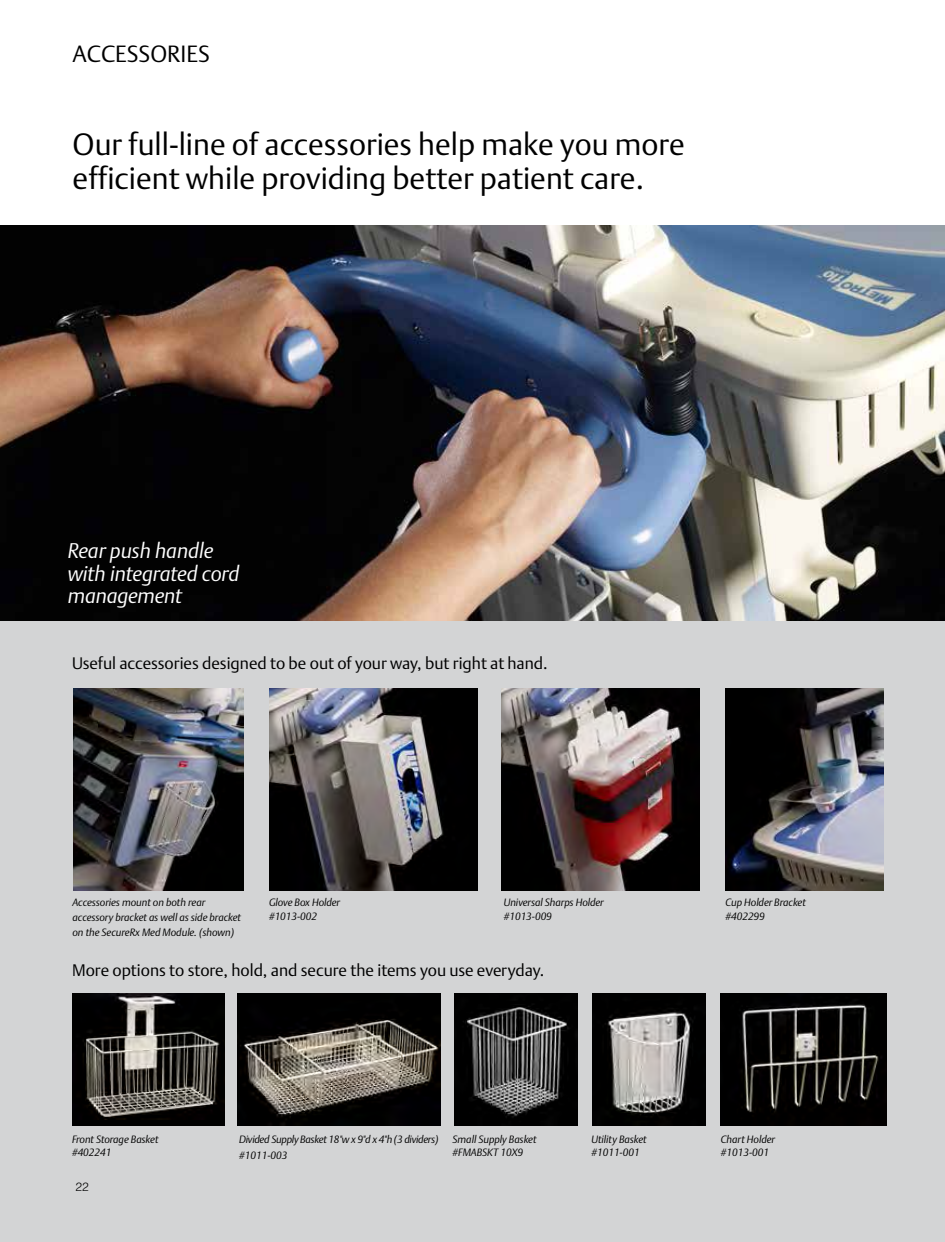
<style>
.page{position:relative;width:945px;height:1242px;background:#fff}
.page>*{position:absolute;margin:0;border:0;box-sizing:border-box;transform-origin:0 0}
.t1{font:300 30.45px/33.9px "DTL Argo T";color:#000}
.t2{font:300 23.25px "DTL Argo T";color:#000}
.t3{font:italic 300 21px/22.5px "DTL Argo T";letter-spacing:-.005em;color:#fff}
.t4{font:300 16.5px "DTL Argo T";color:#000}
.t5{font:300 12px "Helvetica";color:#000}
.t6{font:italic 300 10.5px/13.5px "DTL Argo T";letter-spacing:-.005em;color:#000}
</style>
<div class="page">
<div style="left:0;top:621px;width:945px;height:621px;background:#d3d4d5"></div>
<img style="left:0;top:225px;width:944px;height:396px">
<hr style="left:944px;top:225px;width:1px;height:396px;background:#d2ebe4">
<img style="left:726px;top:689px;width:157px;height:202px">
<img style="left:74px;top:689px;width:170px;height:202px">
<img style="left:269px;top:689px;width:208px;height:202px">
<img style="left:502px;top:689px;width:198px;height:202px">
<img style="left:592px;top:993px;width:114px;height:132px">
<img style="left:721px;top:993px;width:165px;height:132px">
<div style="left:72px;top:993px;width:152px;height:132px;background:#000"></div>
<img style="left:83px;top:993px;width:137px;height:127px">
<img style="left:238px;top:993px;width:202px;height:132px">
<img style="left:454px;top:993px;width:124px;height:132px">
<h2 class="t2" style="left:73px;top:40px;width:139px">ACCESSORIES</h2>
<h1 class="t1" style="left:73px;top:127px;width:614px">Our full-line of accessories help make you more efficient while providing better patient care.</h1>
<h3 class="t3" style="left:68px;top:539px;width:173px">Rear push handle with integrated cord management</h3>
<h3 class="t4" style="left:72px;top:653px;width:477px">Useful accessories designed to be out of your way, but right at hand.</h3>
<p class="t6" style="left:73px;top:895px;width:170px;line-height:15px">Accessories mount on both rear accessory bracket as well as side bracket on the SecureRx Med Module. (shown)</p>
<p class="t6" style="left:269px;top:896px;width:72px">Glove Box Holder #1013-002</p>
<p class="t6" style="left:504px;top:896px;width:101px">Universal Sharps Holder #1013-009</p>
<h3 class="t4" style="left:72px;top:960px;width:474px">More options to store, hold, and secure the items you use everyday.</h3>
<p class="t6" style="left:726px;top:896px;width:82px">Cup Holder Bracket #402299</p>
<p class="t6" style="left:72px;top:1132px;width:88px">Front Storage Basket #402241</p>
<p class="t6" style="left:592px;top:1132px;width:57px">Utility Basket #1011-001</p>
<p class="t6" style="left:721px;top:1132px;width:55px">Chart Holder #1013-001</p>
<p class="t6" style="left:239px;top:1131px;width:201px;line-height:16.5px">Divided Supply Basket 18"w x 9"d x 4"h (3 dividers) #1011-003</p>
<p class="t6" style="left:453px;top:1132px;width:85px">Small Supply Basket #FMABSKT 10X9</p>
<p class="t5" style="left:75px;top:1179px;width:15px">22</p>
</div>
